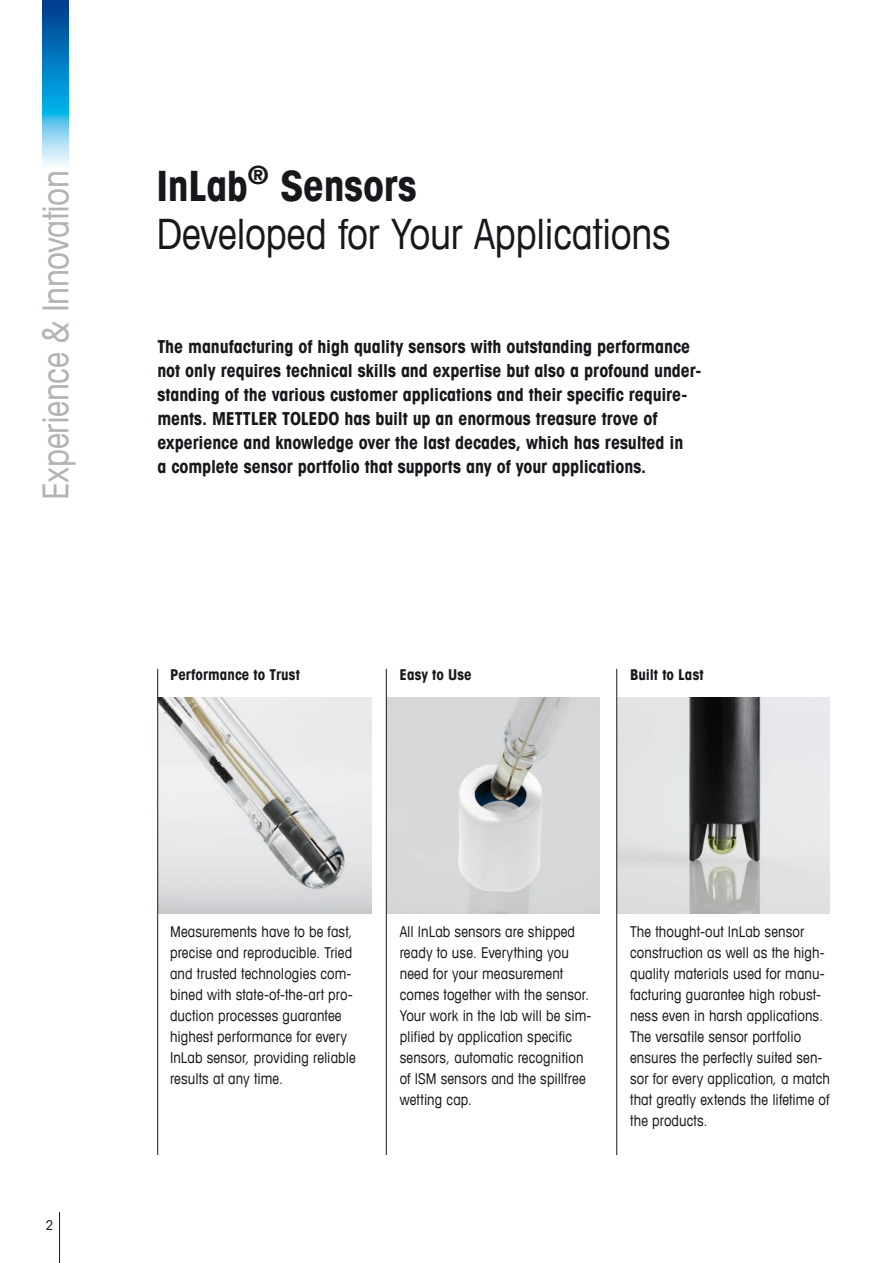
<style>
.page{position:relative;width:893px;height:1263px;background:#fff}
.page>*{position:absolute;margin:0;border:0;box-sizing:border-box;transform-origin:0 0}
._01_1_headline_book{font:condensed 42px "Avant Garde Com";letter-spacing:-.005em;color:#1a171c}
._01_1_headline_book-2{font:700 condensed 42px "Avant Garde Com";letter-spacing:-.01em;color:#1a171c}
._02_vertical_text{font:condensed 36px "Avant Garde Com";letter-spacing:-.015em;color:#b1b3b4}
._10_Lead_with_bullet{font:700 condensed 18px/24px "Avant Garde Com";letter-spacing:-.005em;color:#1a171c}
._10_Lead_with_bullet-2{font:condensed 15px/21px "Avant Garde Com";letter-spacing:.005em;color:#1a171c}
._12_Running_Text_10{font:condensed 15px/21px "Avant Garde Com";letter-spacing:.005em;color:#1a171c}
._10_Lead_with_bullet-3{font:700 condensed 15px "Avant Garde Com";letter-spacing:.005em;color:#1a171c}
._12_Running_Text_10-2{font:700 condensed 15px "Avant Garde Com";letter-spacing:.005em;color:#1a171c}
.t1{font:condensed 13.5px "Avant Garde Com";color:#1a171c}
</style>
<div class="page">
<hr style="left:59px;top:1212px;width:1px;height:51px;background:#1a171c">
<img style="left:43px;top:0;width:25px;height:166px">
<img style="left:617px;top:697px;width:212px;height:217px">
<img style="left:387px;top:697px;width:213px;height:217px">
<img style="left:158px;top:697px;width:213px;height:217px">
<hr style="left:386px;top:669px;width:1px;height:486px;background:#1a171c">
<hr style="left:616px;top:669px;width:1px;height:486px;background:#1a171c">
<hr style="left:157px;top:669px;width:1px;height:486px;background:#1a171c">
<p class="_02_vertical_text" style="left:33px;top:500px;width:331px;rotate:-90deg">Experience &amp; Innovation</p>
<p class="_01_1_headline_book-2" style="left:156px;top:158px;width:262px">InLab<sup>®</sup> Sensors</p>
<p class="_01_1_headline_book" style="left:156px;top:207px;width:516px">Developed for Your Applications</p>
<p class="_10_Lead_with_bullet" style="left:157px;top:334px;width:546px">The manufacturing of high quality sensors with outstanding performance not only requires technical skills and expertise but also a profound under&shy;standing of the various customer applications and their specific require&shy;ments. METTLER TOLEDO has built up an enormous treasure trove of</p>
<p class="_10_Lead_with_bullet" style="left:157px;top:430px;width:527px">experience and knowledge over the last decades, which has resulted in</p>
<p class="_10_Lead_with_bullet" style="left:157px;top:454px;width:490px">a complete sensor portfolio that supports any of your applications.</p>
<p class="_10_Lead_with_bullet-3" style="left:170px;top:665px;width:131px">Performance to Trust</p>
<p class="_10_Lead_with_bullet-3" style="left:400px;top:665px;width:74px">Easy to Use</p>
<p class="_12_Running_Text_10-2" style="left:630px;top:665px;width:75px">Built to Last</p>
<p class="t1" style="left:46px;top:1217px;width:9px">2</p>
<p class="_12_Running_Text_10" style="left:170px;top:921px;width:187px">Measurements have to be fast, precise and reproducible. Tried and trusted technologies com&shy;bined with state-of-the-art pro&shy;duction processes guarantee highest performance for every<br>InLab sensor, providing reliable results at any time.</p>
<p class="_10_Lead_with_bullet-2" style="left:400px;top:921px;width:193px">All InLab sensors are shipped ready to use. Everything you need for your measurement comes together with the sensor.<br>Your work in the lab will be sim&shy;plified by application specific sensors, automatic recognition of ISM sensors and the spillfree wetting cap.</p>
<p class="_10_Lead_with_bullet-2" style="left:630px;top:921px;width:201px">The thought-out InLab sensor construction as well as the high&shy;quality materials used for manu&shy;facturing guarantee high robust&shy;ness even in harsh applications.<br>The versatile sensor portfolio ensures the perfectly suited sen&shy;sor for every application, a match that greatly extends the lifetime of the products.</p>
</div>
